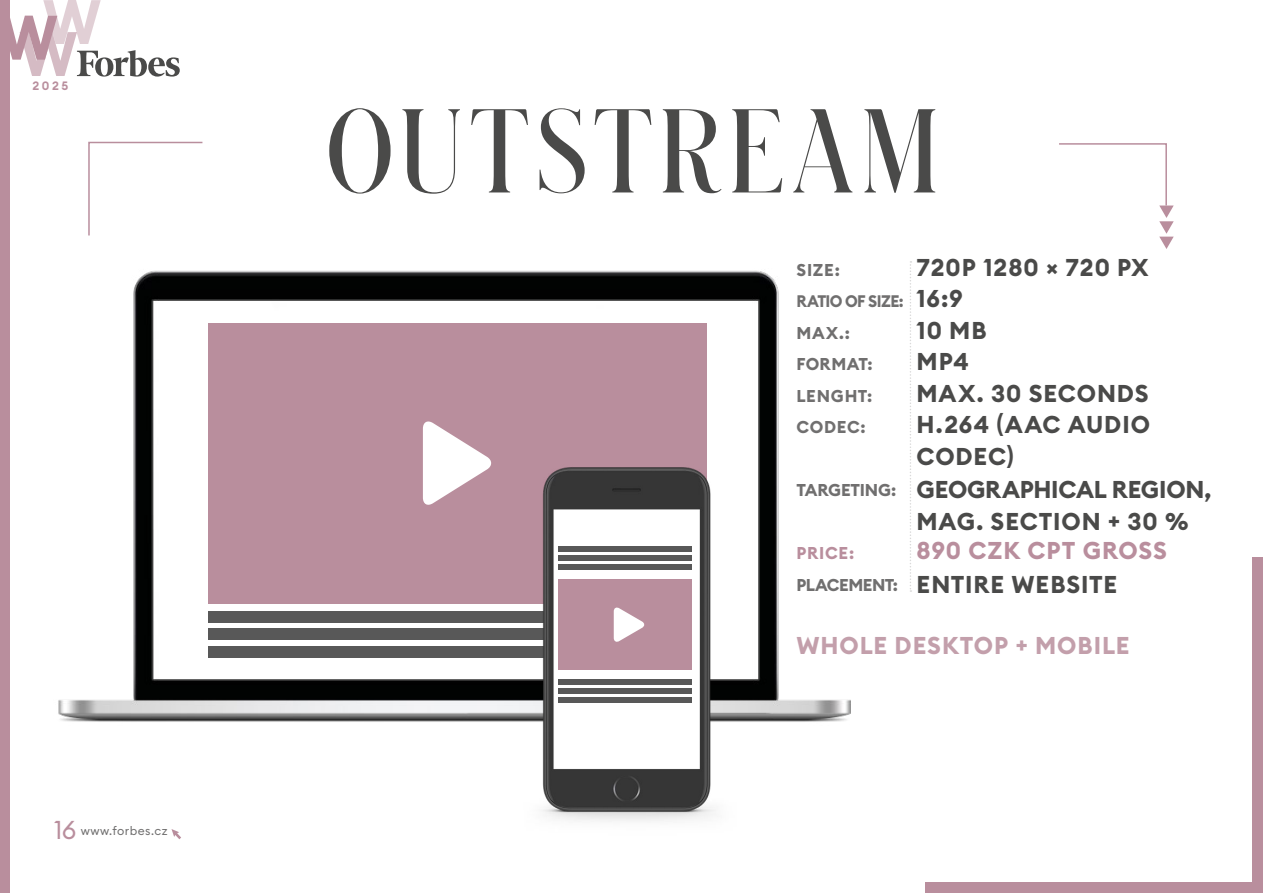
<style>
.page{position:relative;width:1263px;height:893px;background:#fff}
.page>*{position:absolute;margin:0;border:0;box-sizing:border-box;transform-origin:0 0}
.t1{font:600 111px "Schnyder Cond L";letter-spacing:.08em;color:#4a4a49}
.vychozi{font:25.5px "Euclid Circular B";color:#b98e9d}
.t2{font:700 24px/31.5px "Euclid Circular B";letter-spacing:.035em;color:#4a4a49}
.t3{font:700 24px "Euclid Circular B";letter-spacing:-.01em;color:#4a4a49}
.t4{font:700 24px "Euclid Circular B";letter-spacing:.04em;color:#c39fab}
.t5{font:700 24px "Euclid Circular B";letter-spacing:.035em;color:#b98e9d}
.t6{font:700 16.95px "Euclid Circular B";letter-spacing:.04em;color:#706f6f}
.t7{font:700 16.95px "Euclid Circular B";letter-spacing:.045em;color:#b98e9d}
.t8{font:700 16.5px "Euclid Circular B";letter-spacing:-.035em;color:#706f6f;scale:.96 1}
.t9{font:12px "Euclid Circular B";letter-spacing:.04em;color:#706f6f}
.t10{font:600 12px "Euclid Circular B";color:#b98e9d}
.s1{font-size:24px;color:#4a4a49}
.s2{font-size:16.95px;color:#706f6f}
</style>
<div class="page">
<svg style="left:171px;top:829px;width:10px;height:10px"></svg>
<svg style="left:9px;top:0;width:171px;height:77px"></svg>
<div style="left:0;top:0;width:9px;height:893px;background:#b98e9d"></div>
<div style="left:1252px;top:557px;width:11px;height:336px;background:#b98e9d"></div>
<div style="left:926px;top:882px;width:337px;height:11px;background:#b98e9d"></div>
<img style="left:58px;top:270px;width:793px;height:452px">
<div style="left:208px;top:611px;width:482px;height:11px;background:#585858"></div>
<div style="left:208px;top:629px;width:482px;height:11px;background:#585858"></div>
<div style="left:208px;top:646px;width:482px;height:12px;background:#585858"></div>
<div style="left:208px;top:323px;width:498px;height:280px;background:#b98e9d"></div>
<svg style="left:423px;top:421px;width:69px;height:84px"></svg>
<img style="left:523px;top:415px;width:228px;height:407px">
<div style="left:559px;top:679px;width:133px;height:6px;background:#585858"></div>
<div style="left:559px;top:688px;width:133px;height:6px;background:#585858"></div>
<div style="left:559px;top:697px;width:133px;height:6px;background:#585858"></div>
<div style="left:559px;top:546px;width:133px;height:6px;background:#585858"></div>
<div style="left:559px;top:555px;width:133px;height:6px;background:#585858"></div>
<div style="left:559px;top:564px;width:133px;height:6px;background:#585858"></div>
<div style="left:559px;top:579px;width:133px;height:91px;background:#b98e9d"></div>
<svg style="left:614px;top:607px;width:31px;height:35px"></svg>
<svg style="left:88px;top:141px;width:115px;height:95px"></svg>
<svg style="left:1059px;top:143px;width:115px;height:106px"></svg>
<svg style="left:910px;top:261px;width:1px;height:331px"></svg>
<p class="t10" style="left:33px;top:78px;width:37px">2025</p>
<p class="vychozi" style="left:54px;top:814px;width:24px">16</p>
<p class="t9" style="left:81px;top:823px;width:88px">www.forbes.cz</p>
<p class="t1" style="left:326px;top:77px;width:613px">OUTSTREAM</p>
<p class="t6" style="left:796px;top:259px;width:45px">SIZE:</p>
<p class="t2" style="left:916px;top:252px;width:233px">720P 1280 × 720 PX</p>
<p class="t8" style="left:796px;top:291px;width:175px">RATIO OF SIZE: <span class="s1">16:9</span></p>
<p class="t6" style="left:796px;top:322px;width:55px">MAX.:</p>
<p class="t2" style="left:916px;top:315px;width:72px">10 MB</p>
<p class="t6" style="left:796px;top:353px;width:78px">FORMAT:</p>
<p class="t2" style="left:916px;top:346px;width:54px">MP4</p>
<p class="t6" style="left:796px;top:385px;width:77px">LENGHT:</p>
<p class="t2" style="left:916px;top:378px;width:234px">MAX. 30 SECONDS</p>
<p class="t6" style="left:796px;top:416px;width:71px">CODEC:</p>
<p class="t2" style="left:916px;top:409px;width:235px">H.264 (AAC AUDIO<br>CODEC)</p>
<p class="t3" style="left:796px;top:474px;width:416px"><span class="s2">TARGETING:</span> GEOGRAPHICAL REGION,</p>
<p class="t2" style="left:916px;top:506px;width:273px">MAG. SECTION + 30 %</p>
<p class="t7" style="left:796px;top:542px;width:59px">PRICE:</p>
<p class="t5" style="left:916px;top:535px;width:252px">890 CZK CPT GROSS</p>
<p class="t2" style="left:796px;top:569px;width:322px"><span class="s2">PLACEMENT:</span> ENTIRE WEBSITE</p>
<p class="t4" style="left:796px;top:630px;width:334px">WHOLE DESKTOP + MOBILE</p>
</div>
